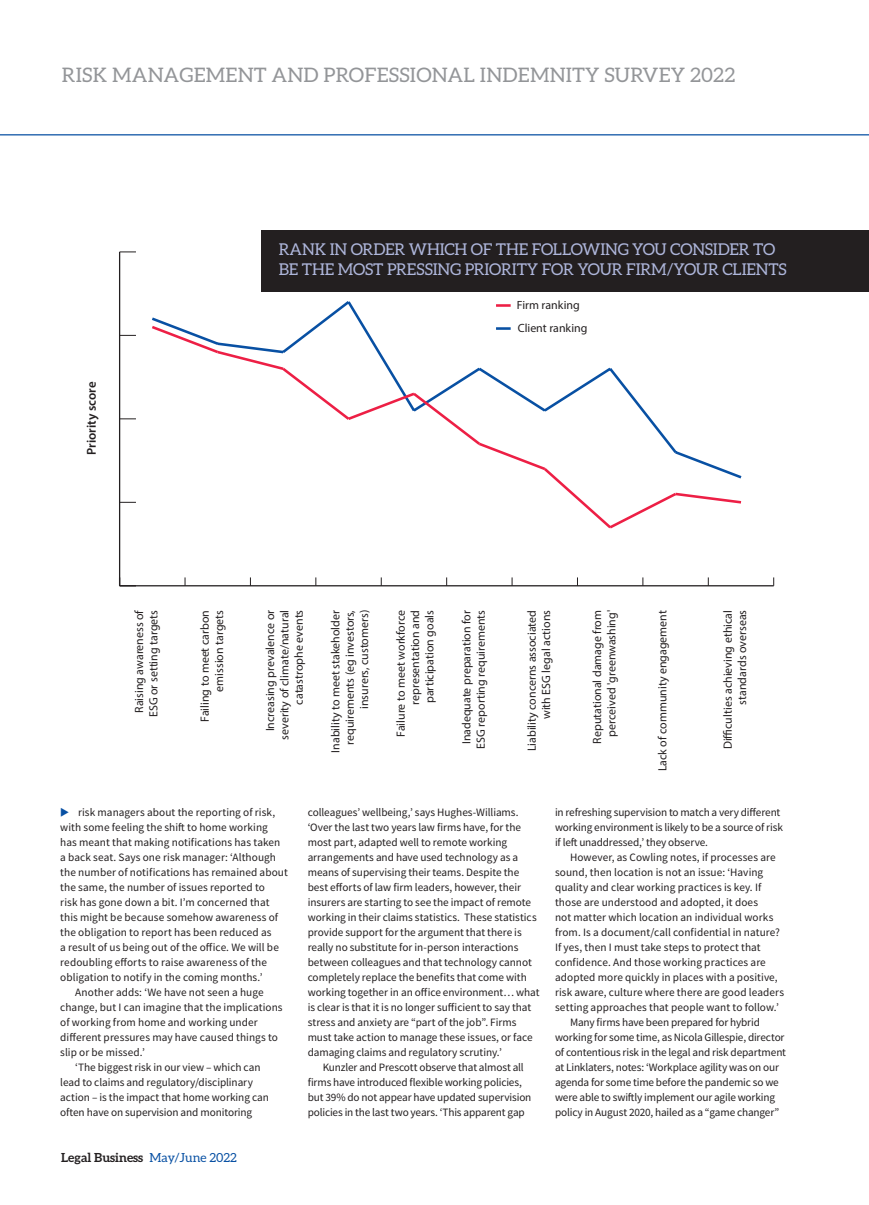
<style>
.page{position:relative;width:869px;height:1205px;background:#fff}
.page>*{position:absolute;margin:0;border:0;box-sizing:border-box;transform-origin:0 0}
.t1{font:20px "Aleo";letter-spacing:.01em;color:#939598}
.t2{font:16.25px/20px "Aleo";letter-spacing:-.01em;color:#aeb6db}
.t3{font:600 12.88px "Myriad Pro";color:#231f20}
.t4{font:700 12.5px "Aleo";color:#231f20}
.t5{font:11.88px/14.2px "Myriad Pro";color:#231f20;text-align:right}
.t6{font:11.25px/15px "Source Sans Pro";color:#231f20}
.s1{color:#0850a3}
.s2{font-weight:400;color:#0850a3}
</style>
<div class="page">
<hr style="left:0;top:134px;width:868px;height:1px;background:#0850a3">
<div style="left:261px;top:230px;width:607px;height:61px;background:#231f20"></div>
<hr style="left:120px;top:585px;width:653px;height:1px;background:#231f20">
<hr style="left:119px;top:252px;width:1px;height:334px;background:#231f20">
<svg style="left:120px;top:502px;width:16px;height:1px"></svg>
<svg style="left:120px;top:419px;width:16px;height:1px"></svg>
<svg style="left:120px;top:335px;width:16px;height:1px"></svg>
<svg style="left:120px;top:252px;width:16px;height:1px"></svg>
<svg style="left:152px;top:324px;width:590px;height:205px"></svg>
<hr style="left:496px;top:304px;width:14px;height:3px;background:#ed1f45">
<hr style="left:496px;top:327px;width:14px;height:3px;background:#0850a3">
<h1 class="t1" style="left:62px;top:64px;width:674px">RISK MANAGEMENT AND PROFESSIONAL INDEMNITY SURVEY 2022</h1>
<h2 class="t2" style="left:279px;top:239px;width:509px">RANK IN ORDER WHICH OF THE FOLLOWING YOU CONSIDER TO<br>BE THE MOST PRESSING PRIORITY FOR YOUR FIRM/YOUR CLIENTS</h2>
<p class="t3" style="left:83px;top:455px;width:75px;rotate:-90deg">Priority score</p>
<p class="t5" style="left:516px;top:294px;width:72px;line-height:23px;text-align:left">Firm ranking<br>Client ranking</p>
<p class="t5" style="left:132px;top:717px;width:109px;text-align:center;rotate:-90deg">Raising awareness of<br>ESG or setting targets</p>
<p class="t5" style="left:197px;top:721px;width:113px;rotate:-90deg">Failing to meet carbon emission targets</p>
<p class="t5" style="left:263px;top:739px;width:131px;rotate:-90deg">Increasing prevalence or severity of climate/natural catastrophe events</p>
<p class="t5" style="left:328px;top:753px;width:144px;rotate:-90deg">Inability to meet stakeholder requirements (eg investors, insurers, customers)</p>
<p class="t5" style="left:393px;top:705px;width:97px;text-align:justify;text-indent:-32px;rotate:-90deg">Failure to meet workforce representation and participation goals</p>
<p class="t5" style="left:459px;top:748px;width:140px;text-align:center;rotate:-90deg">Inadequate preparation for<br>ESG reporting requirements</p>
<p class="t5" style="left:524px;top:751px;width:143px;rotate:-90deg">Liability concerns associated with ESG legal actions</p>
<p class="t5" style="left:589px;top:743px;width:135px;text-align:center;rotate:-90deg">Reputational damage from perceived 'greenwashing'</p>
<p class="t5" style="left:655px;top:771px;width:163px;rotate:-90deg">Lack of community engagement</p>
<p class="t5" style="left:720px;top:749px;width:141px;rotate:-90deg">Di culties achieving ethical standards overseas</p>
<p class="t6" style="left:60px;top:805px;width:216px"><span class="s1">◆</span> risk managers about the reporting of risk,</p>
<p class="t6" style="left:60px;top:820px;width:209px">with some feeling the shift to home working</p>
<p class="t6" style="left:60px;top:835px;width:221px">has meant that making notifications has taken</p>
<p class="t6" style="left:60px;top:850px;width:217px">a back seat. Says one risk manager: ‘Although</p>
<p class="t6" style="left:60px;top:865px;width:229px">the number of notifications has remained about</p>
<p class="t6" style="left:60px;top:880px;width:206px">the same, the number of issues reported to</p>
<p class="t6" style="left:60px;top:895px;width:211px">risk has gone down a bit. I’m concerned that</p>
<p class="t6" style="left:60px;top:910px;width:219px">this might be because somehow awareness of</p>
<p class="t6" style="left:60px;top:925px;width:213px">the obligation to report has been reduced as</p>
<p class="t6" style="left:60px;top:940px;width:220px">a result of us being out of the office. We will be</p>
<p class="t6" style="left:60px;top:955px;width:208px">redoubling efforts to raise awareness of the</p>
<p class="t6" style="left:60px;top:970px;width:204px">obligation to notify in the coming months.’</p>
<p class="t6" style="left:75px;top:985px;width:190px">Another adds: ‘We have not seen a huge</p>
<p class="t6" style="left:60px;top:1000px;width:224px">change, but I can imagine that the implications</p>
<p class="t6" style="left:60px;top:1015px;width:199px">of working from home and working under</p>
<p class="t6" style="left:60px;top:1030px;width:219px">different pressures may have caused things to</p>
<p class="t6" style="left:60px;top:1045px;width:86px">slip or be missed.’</p>
<p class="t6" style="left:75px;top:1060px;width:187px">‘The biggest risk in our view – which can</p>
<p class="t6" style="left:60px;top:1075px;width:194px">lead to claims and regulatory/disciplinary</p>
<p class="t6" style="left:60px;top:1090px;width:210px">action – is the impact that home working can</p>
<p class="t6" style="left:60px;top:1105px;width:193px">often have on supervision and monitoring</p>
<p class="t4" style="left:61px;top:1150px;width:177px">Legal Business <span class="s2">May/June 2022</span></p>
<p class="t6" style="left:307px;top:805px;width:233px">colleagues’ wellbeing,’ says Hughes-Williams. ‘Over the last two years law firms have, for the most part, adapted well to remote working arrangements and have used technology as a means of supervising their teams. Despite the best efforts of law firm leaders, however, their insurers are starting to see the impact of remote working in their claims statistics. These statistics provide support for the argument that there is really no substitute for in-person interactions between colleagues and that technology cannot completely replace the benefits that come with working together in an office environment… what is clear is that it is no longer sufficient to say that stress and anxiety are “part of the job”. Firms must take action to manage these issues, or face damaging claims and regulatory scrutiny.’</p>
<p class="t6" style="left:307px;top:1060px;width:225px;text-indent:15px">Kunzler and Prescott observe that almost all firms have introduced flexible working policies, but 39% do not appear have updated supervision policies in the last two years. ‘This apparent gap</p>
<p class="t6" style="left:554px;top:805px;width:229px">in refreshing supervision to match a very different working environment is likely to be a source of risk if left unaddressed,’ they observe.</p>
<p class="t6" style="left:569px;top:850px;width:207px">However, as Cowling notes, if processes are</p>
<p class="t6" style="left:554px;top:865px;width:210px">sound, then location is not an issue: ‘Having</p>
<p class="t6" style="left:554px;top:880px;width:208px">quality and clear working practices is key. If</p>
<p class="t6" style="left:554px;top:895px;width:204px">those are understood and adopted, it does</p>
<p class="t6" style="left:554px;top:910px;width:220px">not matter which location an individual works</p>
<p class="t6" style="left:554px;top:925px;width:226px">from. Is a document/call confidential in nature?</p>
<p class="t6" style="left:554px;top:940px;width:207px">If yes, then I must take steps to protect that</p>
<p class="t6" style="left:554px;top:955px;width:212px">confidence. And those working practices are</p>
<p class="t6" style="left:554px;top:970px;width:224px">adopted more quickly in places with a positive,</p>
<p class="t6" style="left:554px;top:985px;width:230px">risk aware, culture where there are good leaders</p>
<p class="t6" style="left:554px;top:1000px;width:225px">setting approaches that people want to follow.’</p>
<p class="t6" style="left:569px;top:1015px;width:191px">Many firms have been prepared for hybrid</p>
<p class="t6" style="left:554px;top:1030px;width:231px">working for some time, as Nicola Gillespie, director</p>
<p class="t6" style="left:554px;top:1045px;width:232px">of contentious risk in the legal and risk department</p>
<p class="t6" style="left:554px;top:1060px;width:225px">at Linklaters, notes: ‘Workplace agility was on our</p>
<p class="t6" style="left:554px;top:1075px;width:225px">agenda for some time before the pandemic so we</p>
<p class="t6" style="left:554px;top:1090px;width:221px">were able to swiftly implement our agile working</p>
<p class="t6" style="left:554px;top:1105px;width:225px">policy in August 2020, hailed as a “game changer”</p>
</div>
